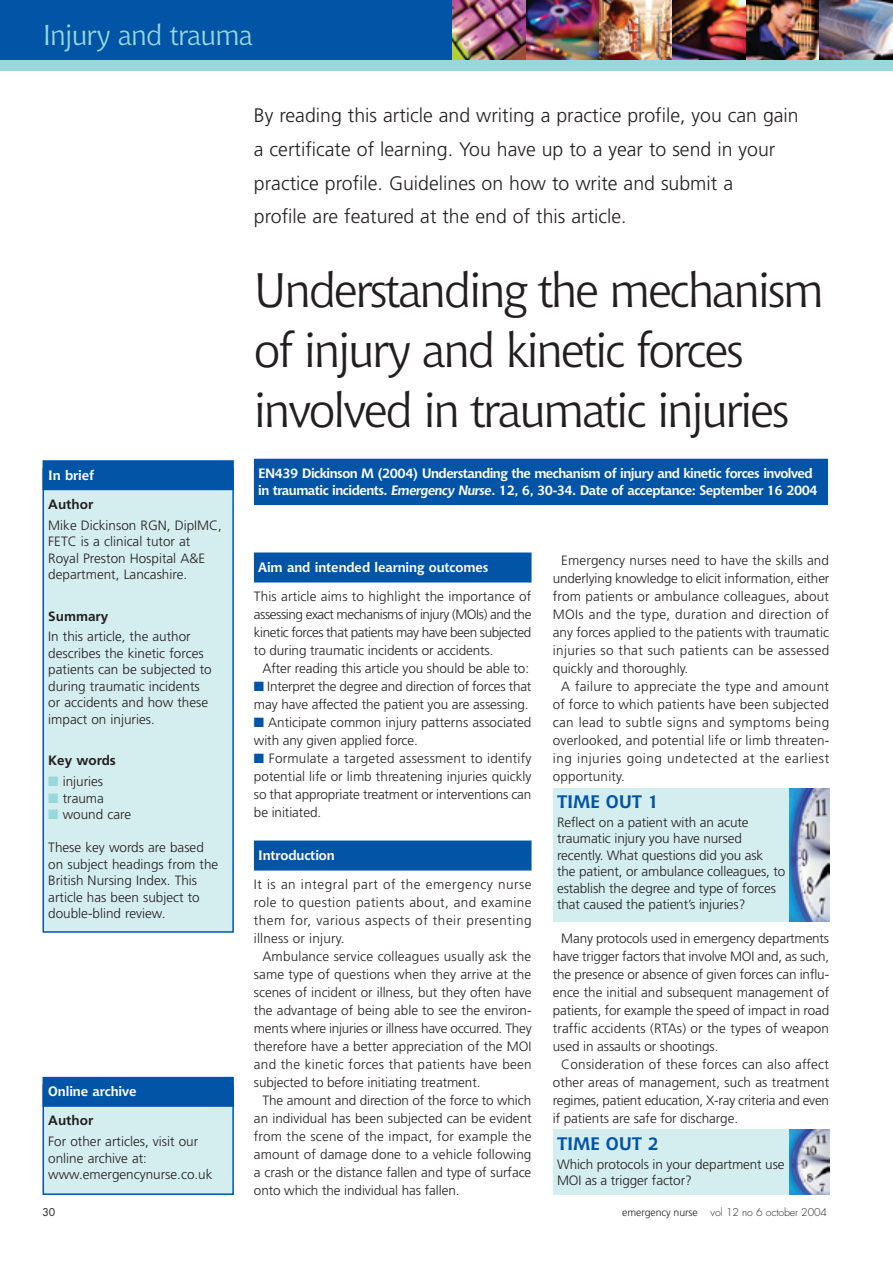
<style>
.page{position:relative;width:893px;height:1263px;background:#fff}
.page>*{position:absolute;margin:0;border:0;box-sizing:border-box;transform-origin:0 0}
.t1{font:48px/60px "Chianti BT";letter-spacing:-.05em;color:#231f20}
.t2{font:28.5px "Chianti BT";letter-spacing:-.03em;color:#99d7db}
.t3{font:300 19.5px/33.8px "Frutiger LT";color:#231f20}
.t4{font:700 18px "Chianti BT";letter-spacing:-.01em;color:#0154a6}
.t5{font:300 13.5px/18px "Frutiger LT";letter-spacing:-.005em;color:#231f20;text-align:justify}
.t6{font:700 13.5px/16.5px "Chianti BT";letter-spacing:-.04em;color:#fff}
.t7{font:700 13.5px "Chianti BT";letter-spacing:-.01em;color:#fff}
.t8{font:700 13.5px "Frutiger LT";color:#231f20}
.t9{font:300 10.5px "Futura LT";letter-spacing:-.005em;color:#231f20}
.t10{font:10.5px "Futura LT";color:#231f20}
.s1{color:#99d7db}
.s2{font-style:italic}
.s3{color:#0154a6}
.s4{font-family:"Frutiger LT"}
</style>
<div class="page">
<div style="left:0;top:0;width:892px;height:60px;background:#0154a6"></div>
<img style="left:453px;top:0;width:73px;height:60px">
<img style="left:526px;top:0;width:74px;height:60px">
<img style="left:600px;top:0;width:72px;height:60px">
<img style="left:673px;top:0;width:73px;height:60px">
<img style="left:746px;top:0;width:73px;height:60px">
<img style="left:819px;top:0;width:74px;height:60px">
<div style="left:0;top:60px;width:893px;height:11px;background:#99d7db"></div>
<div style="left:254px;top:459px;width:574px;height:30px;background:#0154a6"></div>
<div style="left:254px;top:469px;width:574px;height:36px;background:#0154a6"></div>
<div style="left:43px;top:468px;width:190px;height:464px;background:#d4edef"></div>
<div style="left:43px;top:460px;width:191px;height:30px;background:#0154a6"></div>
<div style="left:43px;top:468px;width:191px;height:465px;border:2px solid #0154a6"></div>
<div style="left:254px;top:552px;width:277px;height:30px;background:#0154a6"></div>
<div style="left:254px;top:840px;width:277px;height:30px;background:#0154a6"></div>
<div style="left:553px;top:788px;width:276px;height:133px;background:#d4edef"></div>
<img style="left:789px;top:788px;width:40px;height:133px">
<div style="left:553px;top:1130px;width:276px;height:65px;background:#d4edef"></div>
<img style="left:789px;top:1130px;width:40px;height:65px">
<div style="left:43px;top:1085px;width:190px;height:109px;background:#d4edef"></div>
<div style="left:43px;top:1077px;width:191px;height:30px;background:#0154a6"></div>
<div style="left:43px;top:1084px;width:191px;height:111px;border:2px solid #0154a6"></div>
<h2 class="t2" style="left:43px;top:17px;width:214px">cpd title goes here</h2>
<h2 class="t2" style="left:43px;top:17px;width:212px">Injury and trauma</h2>
<p class="t6" style="left:48px;top:466px;width:47px">In brief</p>
<p class="t8" style="left:48px;top:496px;width:46px">Author</p>
<p class="t5" style="left:48px;top:517px;width:175px;line-height:16.5px;text-align:left">Mike Dickinson RGN, DipIMC,<br>FETC is a clinical tutor at<br>Royal Preston Hospital A&amp;E department, Lancashire.</p>
<p class="t8" style="left:48px;top:608px;width:62px">Summary</p>
<p class="t5" style="left:48px;top:629px;width:165px;line-height:16.5px;text-align:left">In this article, the author describes the kinetic forces patients can be subjected to during traumatic incidents or accidents and how these impact on injuries.</p>
<p class="t8" style="left:48px;top:753px;width:69px">Key words</p>
<p class="t5" style="left:48px;top:773px;width:56px"><span class="s1">■</span> injuries</p>
<p class="t5" style="left:48px;top:789px;width:57px"><span class="s1">■</span> trauma</p>
<p class="t5" style="left:48px;top:806px;width:84px"><span class="s1">■</span> wound care</p>
<p class="t5" style="left:48px;top:839px;width:172px;line-height:16.5px;text-align:left">These key words are based on subject headings from the<br>British Nursing Index. This article has been subject to double-blind review.</p>
<p class="t7" style="left:48px;top:1083px;width:90px">Online archive</p>
<p class="t8" style="left:48px;top:1113px;width:46px">Author</p>
<p class="t5" style="left:48px;top:1133px;width:166px;line-height:16.5px;text-align:left">For other articles, visit our online archive at: www.emergencynurse.co.uk</p>
<h3 class="t3" style="left:254px;top:99px;width:546px">By reading this article and writing a practice profile, you can gain a certificate of learning. You have up to a year to send in your practice profile. Guidelines on how to write and submit a<br>profile are featured at the end of this article.</h3>
<h1 class="t1" style="left:254px;top:260px;width:572px">Understanding the mechanism of injury and kinetic forces involved in traumatic injuries</h1>
<p class="t6" style="left:258px;top:465px;width:561px">EN439 Dickinson M (2004) Understanding the mechanism of injury and kinetic forces involved in traumatic incidents. <span class="s2">Emergency Nurse</span>. 12, 6, 30-34. Date of acceptance: September 16 2004</p>
<p class="t7" style="left:258px;top:559px;width:232px">Aim and intended learning outcomes</p>
<p class="t5" style="left:254px;top:587px;width:279px">This article aims to highlight the importance of assessing exact mechanisms of injury (MOIs) and the kinetic forces that patients may have been subjected to during traumatic incidents or accidents.</p>
<p class="t5" style="left:262px;top:659px;width:268px">After reading this article you should be able to:</p>
<p class="t5" style="left:254px;top:677px;width:279px"><span class="s3">■</span> Interpret the degree and direction of forces that may have affected the patient you are assessing.</p>
<p class="t5" style="left:254px;top:713px;width:279px"><span class="s3">■</span> Anticipate common injury patterns associated with any given applied force.</p>
<p class="t5" style="left:254px;top:749px;width:279px"><span class="s3">■</span> Formulate a targeted assessment to identify potential life or limb threatening injuries quickly so that appropriate treatment or interventions can be initiated.</p>
<p class="t7" style="left:258px;top:847px;width:78px">Introduction</p>
<p class="t5" style="left:254px;top:875px;width:279px">It is an integral part of the emergency nurse role to question patients about, and examine them for, various aspects of their presenting illness or injury.</p>
<p class="t5" style="left:254px;top:947px;width:279px;text-indent:9px">Ambulance service colleagues usually ask the same type of questions when they arrive at the scenes of incident or illness, but they often have the advantage of being able to see the environ&shy;ments where injuries or illness have occurred. They therefore have a better appreciation of the MOI and the kinetic forces that patients have been subjected to before initiating treatment.</p>
<p class="t5" style="left:254px;top:1091px;width:279px;text-indent:9px">The amount and direction of the force to which an individual has been subjected can be evident from the scene of the impact, for example the amount of damage done to a vehicle following a crash or the distance fallen and type of surface onto which the individual has fallen.</p>
<p class="t5" style="left:553px;top:551px;width:278px;text-indent:9px">Emergency nurses need to have the skills and underlying knowledge to elicit information, either from patients or ambulance colleagues, about MOIs and the type, duration and direction of any forces applied to the patients with traumatic injuries so that such patients can be assessed quickly and thoroughly.</p>
<p class="t5" style="left:553px;top:677px;width:278px;text-indent:9px">A failure to appreciate the type and amount of force to which patients have been subjected can lead to subtle signs and symptoms being overlooked, and potential life or limb threaten&shy;ing injuries going undetected at the earliest opportunity.</p>
<h3 class="t4" style="left:557px;top:790px;width:103px">TIME OUT 1</h3>
<p class="t5" style="left:557px;top:814px;width:230px;line-height:16.5px;text-align:left">Reflect on a patient with an acute traumatic injury you have nursed recently. What questions did you ask<br>the patient, or ambulance colleagues, to establish the degree and type of forces that caused the patient’s injuries?</p>
<p class="t5" style="left:553px;top:929px;width:278px;text-indent:9px">Many protocols used in emergency departments have trigger factors that involve MOI and, as such, the presence or absence of given forces can influ&shy;ence the initial and subsequent management of patients, for example the speed of impact in road traffic accidents (RTAs) or the types of weapon used in assaults or shootings.</p>
<p class="t5" style="left:553px;top:1055px;width:278px;text-indent:9px">Consideration of these forces can also affect other areas of management, such as treatment regimes, patient education, X-ray criteria and even if patients are safe for discharge.</p>
<h3 class="t4" style="left:557px;top:1132px;width:103px">TIME OUT 2</h3>
<p class="t5" style="left:557px;top:1156px;width:229px;line-height:16.5px">Which protocols in your department use<br>MOI as a trigger factor?</p>
<p class="t10" style="left:43px;top:1205px;width:14px">30</p>
<p class="t9" style="left:622px;top:1205px;width:206px"><span class="s4">emergency nurse</span> vol 12 no 6 october 2004</p>
</div>
